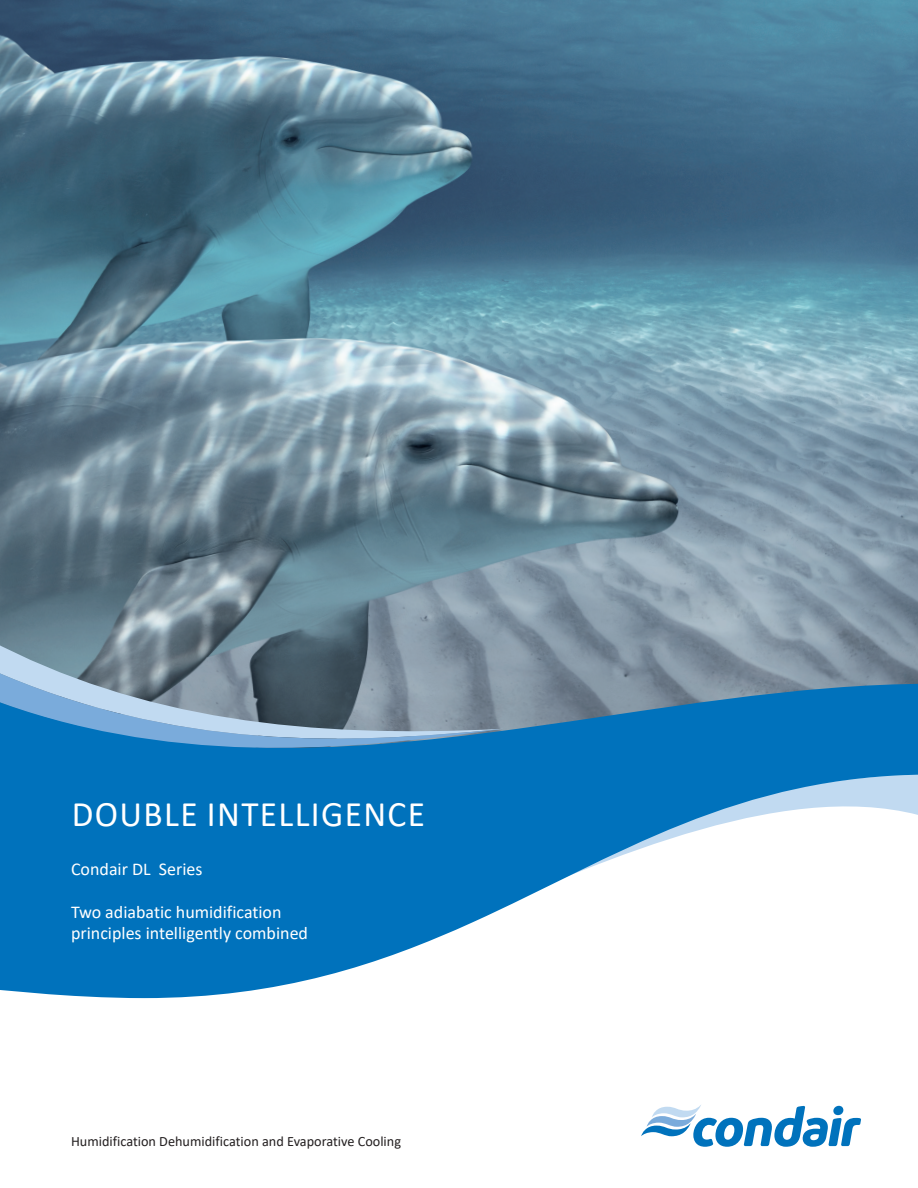
<style>
.page{position:relative;width:918px;height:1188px;background:#fff}
.page>*{position:absolute;margin:0;border:0;box-sizing:border-box;transform-origin:0 0}
.t1{font:36px "Calibri";letter-spacing:.04em;color:#fff}
.t2{font:18px/21.3px "Calibri";color:#fff}
.t3{font:14.25px "Calibri";color:#231f20}
</style>
<div class="page">
<img style="left:0;top:0;width:918px;height:684px">
<svg style="left:0;top:639px;width:503px;height:45px;background:#6e828f"></svg>
<svg style="left:0;top:668px;width:500px;height:16px;background:#778997"></svg>
<svg style="left:0;top:684px;width:918px;height:314px;fill:#0072bc"></svg>
<svg style="left:641px;top:1105px;width:220px;height:42px"></svg>
<h1 class="t1" style="left:72px;top:789px;width:355px">DOUBLE INTELLIGENCE</h1>
<p class="t2" style="left:71px;top:858px;width:133px">Condair DL Series</p>
<p class="t2" style="left:71px;top:901px;width:239px">Two adiabatic humidification principles intelligently combined</p>
<p class="t3" style="left:71px;top:1131px;width:332px">Humidification Dehumidification and Evaporative Cooling</p>
</div>
